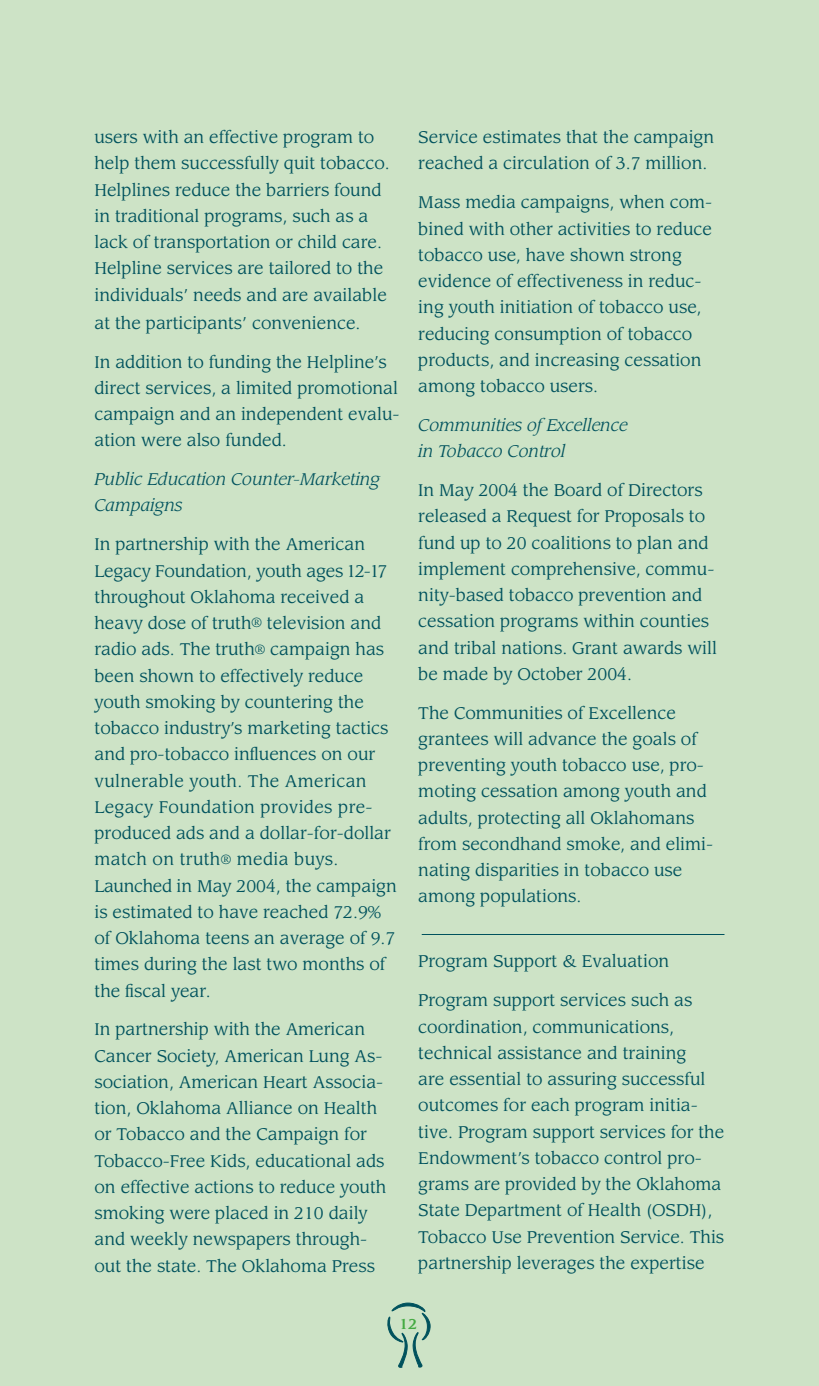
<style>
.page{position:relative;width:819px;height:1386px;background:#cde3c6}
.page>*{position:absolute;margin:0;border:0;box-sizing:border-box;transform-origin:0 0}
.t1{font:16.62px/26.2px "Leawood";color:#00525d}
.t2{font:italic 16.62px/26.2px "Leawood";color:#00525d}
.t3{font:500 14px "Leawood";color:#44aa42}
.s1{font-size:13.12px}
</style>
<div class="page">
<svg style="left:387px;top:1302px;width:43px;height:66px"></svg>
<hr style="left:422px;top:934px;width:302px;height:1px;background:#00525d">
<p class="t1" style="left:94px;top:125px;width:297px">users with an effective program to help them successfully quit tobacco.<br>Helplines reduce the barriers found in traditional programs, such as a lack of transportation or child care.<br>Helpline services are tailored to the individuals’ needs and are available</p>
<p class="t1" style="left:94px;top:310px;width:268px">at the participants’ convenience.</p>
<p class="t1" style="left:94px;top:349px;width:307px">In addition to funding the Helpline’s direct services, a limited promotional campaign and an independent evalu&shy;ation were also funded.</p>
<p class="t2" style="left:94px;top:466px;width:287px">Public Education Counter-Marketing<br>Campaigns</p>
<p class="t1" style="left:94px;top:532px;width:304px">In partnership with the American<br>Legacy Foundation, youth ages 12-17 throughout Oklahoma received a heavy dose of truth<span class="s1">®</span> television and radio ads. The truth<span class="s1">®</span> campaign has been shown to effectively reduce youth smoking by countering the tobacco industry’s marketing tactics and pro-tobacco influences on our vulnerable youth. The American<br>Legacy Foundation provides pre&shy;produced ads and a dollar-for-dollar match on truth<span class="s1">®</span> media buys.<br>Launched in May 2004, the campaign is estimated to have reached 72.9% of Oklahoma teens an average of 9.7 times during the last two months of the fiscal year.</p>
<p class="t1" style="left:94px;top:1017px;width:293px">In partnership with the American Cancer Society, American Lung As&shy;sociation, American Heart Associa&shy;tion, Oklahoma Alliance on Health or Tobacco and the Campaign for Tobacco-Free Kids, educational ads on effective actions to reduce youth smoking were placed in 210 daily and weekly newspapers through&shy;out the state. The Oklahoma Press</p>
<p class="t1" style="left:418px;top:125px;width:297px">Service estimates that the campaign reached a circulation of 3.7 million.</p>
<p class="t1" style="left:418px;top:190px;width:296px">Mass media campaigns, when com&shy;bined with other activities to reduce tobacco use, have shown strong evidence of effectiveness in reduc&shy;ing youth initiation of tobacco use, reducing consumption of tobacco products, and increasing cessation among tobacco users.</p>
<p class="t2" style="left:418px;top:412px;width:211px">Communities of Excellence in Tobacco Control</p>
<p class="t1" style="left:418px;top:477px;width:300px">In May 2004 the Board of Directors released a Request for Proposals to fund up to 20 coalitions to plan and implement comprehensive, commu&shy;nity-based tobacco prevention and cessation programs within counties and tribal nations. Grant awards will be made by October 2004.</p>
<p class="t1" style="left:418px;top:700px;width:296px">The Communities of Excellence grantees will advance the goals of preventing youth tobacco use, pro&shy;moting cessation among youth and adults, protecting all Oklahomans from secondhand smoke, and elimi&shy;nating disparities in tobacco use among populations.</p>
<p class="t1" style="left:418px;top:949px;width:252px">Program Support &amp; Evaluation</p>
<p class="t1" style="left:418px;top:988px;width:307px">Program support services such as coordination, communications, technical assistance and training<br>are essential to assuring successful outcomes for each program initia&shy;tive. Program support services for the Endowment’s tobacco control pro&shy;grams are provided by the Oklahoma State Department of Health (OSDH), Tobacco Use Prevention Service. This partnership leverages the expertise</p>
<p class="t3" style="left:399px;top:1315px;width:20px">12</p>
</div>
